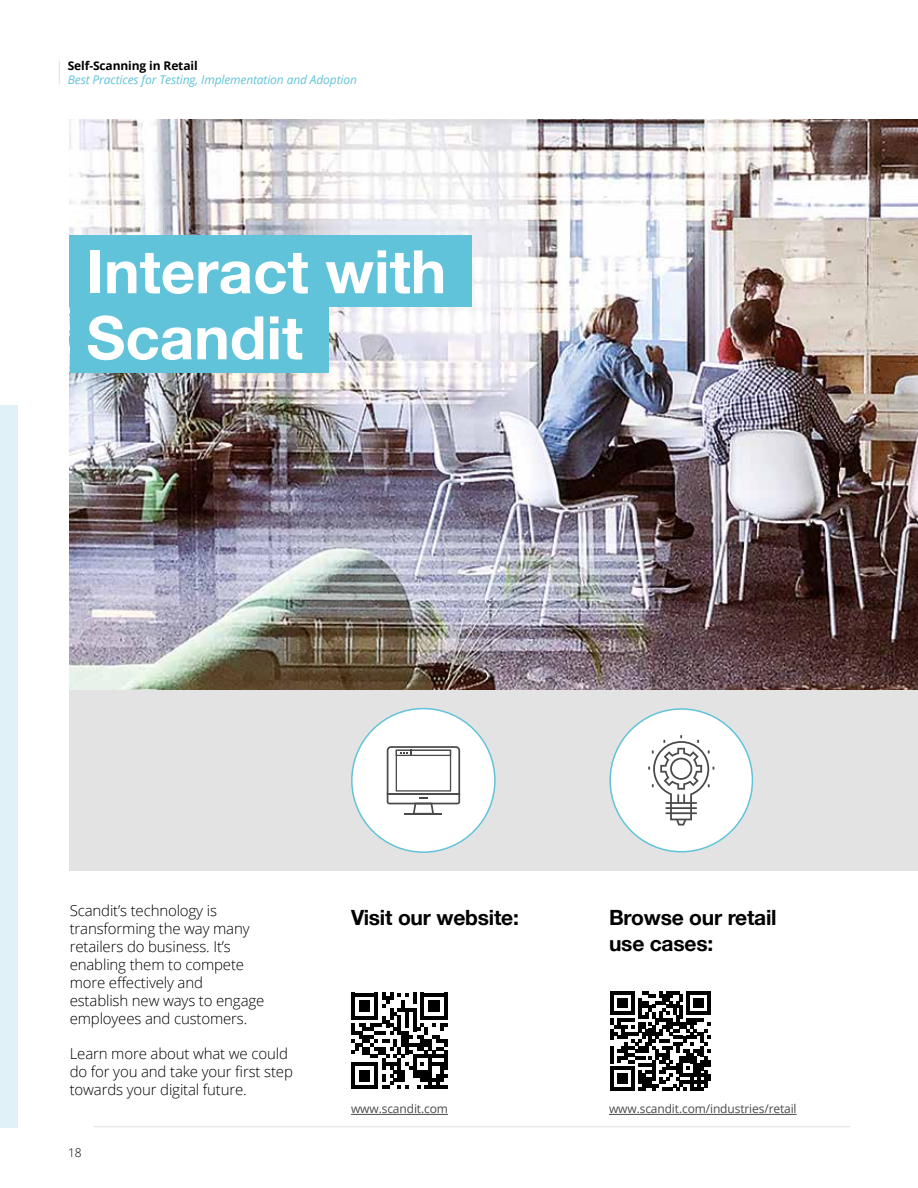
<style>
.page{position:relative;width:918px;height:1188px;background:#fff}
.page>*{position:absolute;margin:0;border:0;box-sizing:border-box;transform-origin:0 0}
.t1{font:700 60px/66px "Helvetica Neue";color:#fff}
.t2{font:700 21px/25.2px "Helvetica Neue";letter-spacing:-.01em;color:#000}
.t3{font:300 15px/18px "Open Sans";letter-spacing:-.01em;color:#000}
.t4{font:italic 12px "Open Sans";letter-spacing:-.01em;color:#61c3d9}
.t5{font:12px "Open Sans";letter-spacing:-.01em;color:#4a4a49}
.t6{font:700 12px "Open Sans";letter-spacing:-.01em;color:#000}
.t7{font:300 12px "Open Sans";color:#000}
</style>
<div class="page">
<div style="left:0;top:405px;width:17px;height:722px;background:#e0f1f7"></div>
<svg style="left:59px;top:61px;width:1px;height:23px"></svg>
<div style="left:70px;top:658px;width:848px;height:213px;background:#e3e3e3"></div>
<img style="left:70px;top:119px;width:848px;height:570px">
<div style="left:610px;top:709px;width:142px;height:143px;background:#fff;border-radius:50%"></div>
<svg style="left:648px;top:735px;width:66px;height:91px"></svg>
<div style="left:352px;top:709px;width:143px;height:143px;background:#fff;border-radius:50%"></div>
<svg style="left:387px;top:746px;width:73px;height:69px"></svg>
<svg style="left:351px;top:993px;width:97px;height:96px"></svg>
<svg style="left:611px;top:991px;width:100px;height:100px"></svg>
<div style="left:70px;top:235px;width:402px;height:71px;background:#61c3d9"></div>
<div style="left:70px;top:301px;width:259px;height:71px;background:#61c3d9"></div>
<hr style="left:93px;top:1126px;width:757px;height:1px;background:#e3e3e3">
<hr style="left:351px;top:1114px;width:97px;height:1px;background:#4a4a49">
<hr style="left:609px;top:1114px;width:188px;height:1px;background:#4a4a49">
<p class="t6" style="left:68px;top:57px;width:131px">Self-Scanning in Retail</p>
<p class="t4" style="left:68px;top:72px;width:291px">Best Practices for Testing, Implementation and Adoption</p>
<h1 class="t1" style="left:86px;top:240px;width:361px">Interact with<br>Scandit</h1>
<p class="t3" style="left:70px;top:902px;width:196px">Scandit’s technology is transforming the way many retailers do business. It’s enabling them to compete more effectively and establish new ways to engage employees and customers.</p>
<p class="t3" style="left:70px;top:1045px;width:225px">Learn more about what we could do for you and take your first step towards your digital future.</p>
<p class="t7" style="left:68px;top:1144px;width:15px">18</p>
<h2 class="t2" style="left:351px;top:906px;width:169px">Visit our website:</h2>
<h2 class="t2" style="left:609px;top:906px;width:169px">Browse our retail use cases:</h2>
<p class="t5" style="left:351px;top:1101px;width:98px">www.scandit.com</p>
<p class="t5" style="left:609px;top:1101px;width:189px">www.scandit.com/industries/retail</p>
</div>
